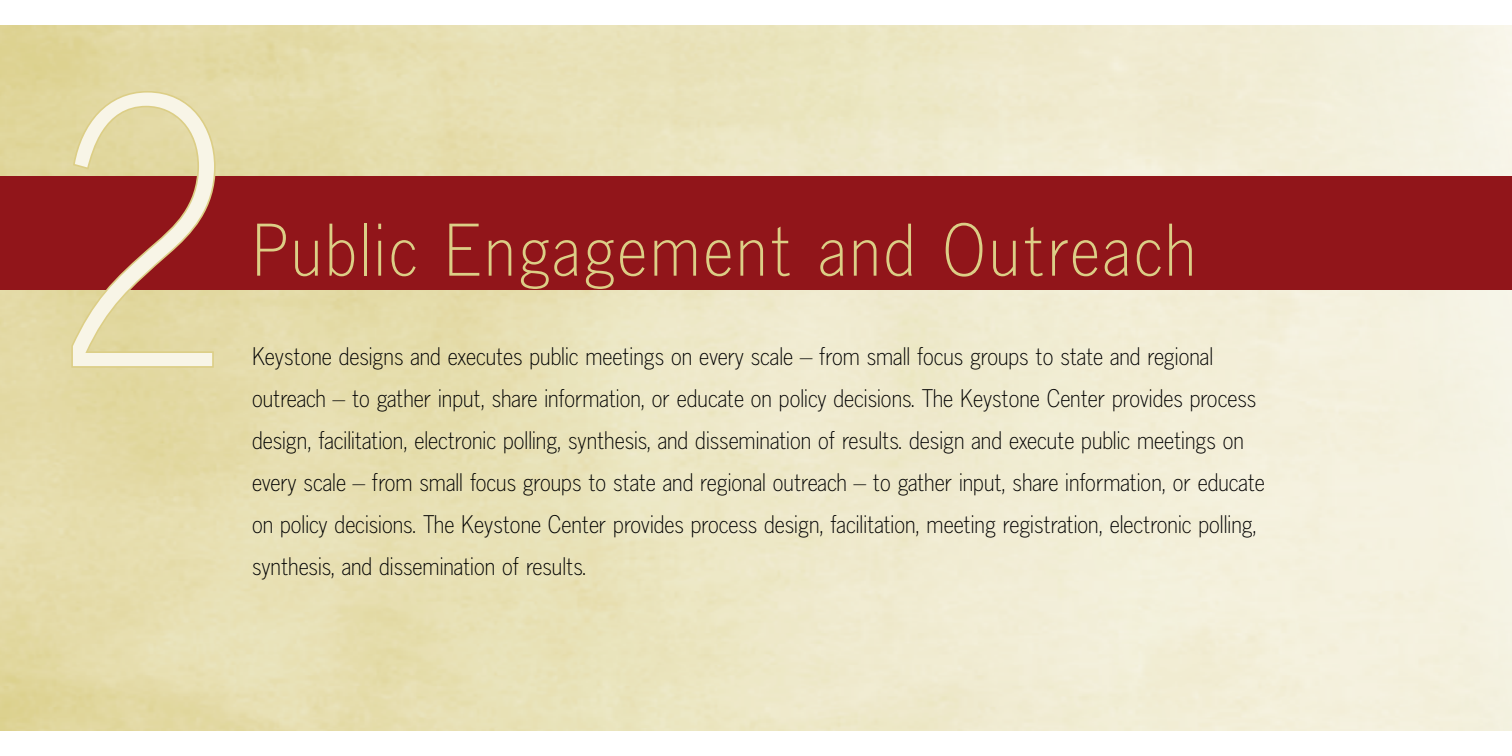
<style>
.page{position:relative;width:1512px;height:756px;background:#fff}
.page>*{position:absolute;margin:0;border:0;box-sizing:border-box;transform-origin:0 0}
.t1{font:376.25px "Lightline Gothic";color:#f8f5e7}
.t2{font:71.58px "Lightline Gothic";letter-spacing:.05em;color:#dcce86}
.t3{font:24.5px/42px "Lightline Gothic";color:#000}
</style>
<div class="page">
<div style="left:0;top:176px;width:1512px;height:114px;background:#91151a"></div>
<svg style="left:70px;top:89px;width:147px;height:280px"></svg>
<h1 class="t1" style="left:52px;top:15px;width:186px">2</h1>
<h2 class="t2" style="left:252px;top:209px;width:945px">Public Engagement and Outreach</h2>
<p class="t3" style="left:252px;top:335px;width:1014px">Keystone designs and executes public meetings on every scale – from small focus groups to state and regional outreach – to gather input, share information, or educate on policy decisions. The Keystone Center provides process design, facilitation, electronic polling, synthesis, and dissemination of results. design and execute public meetings on every scale – from small focus groups to state and regional outreach – to gather input, share information, or educate on policy decisions. The Keystone Center provides process design, facilitation, meeting registration, electronic polling, synthesis, and dissemination of results.</p>
</div>
